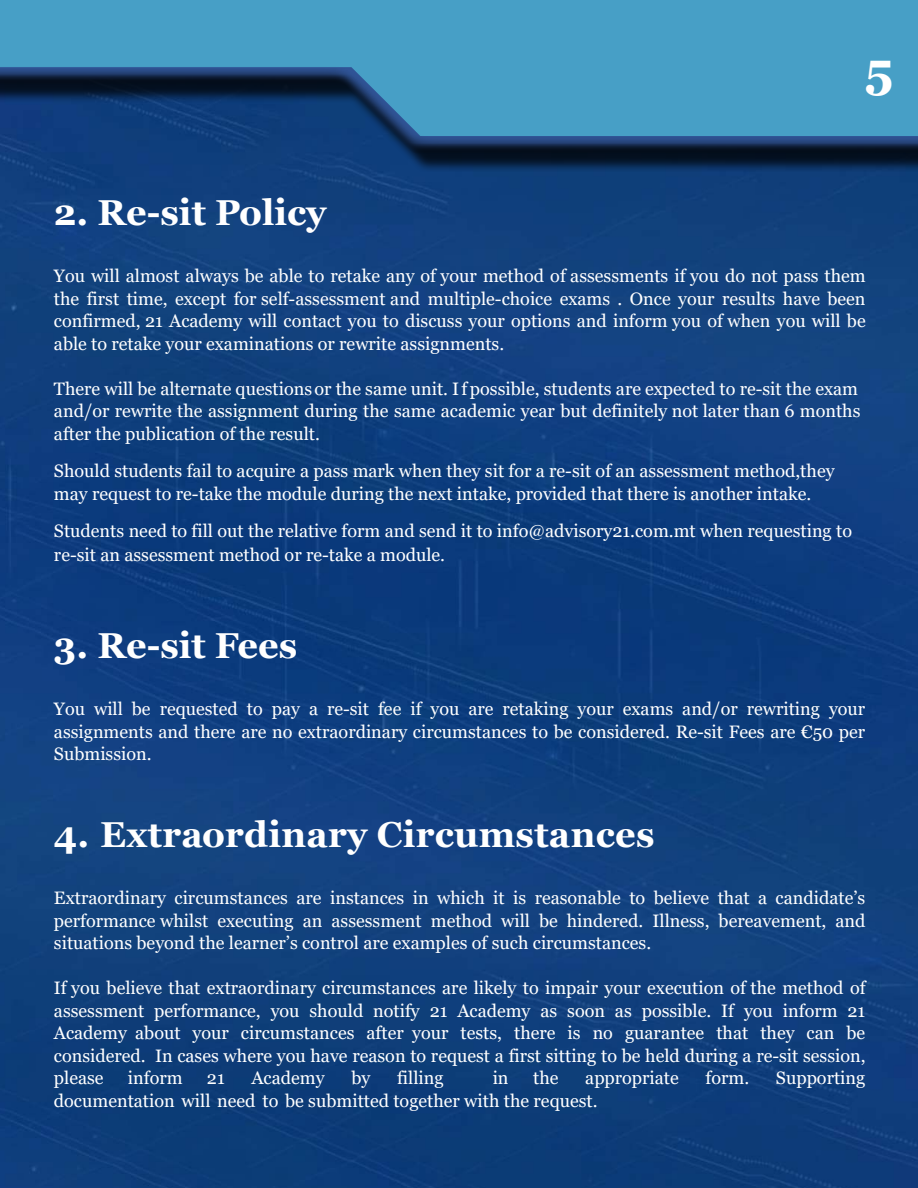
<style>
.page{position:relative;width:918px;height:1188px;background:#fff}
.page>*{position:absolute;margin:0;border:0;box-sizing:border-box;transform-origin:0 0}
.t1{font:700 48px "Georgia";color:#fff}
.t2{font:700 36px "Georgia";letter-spacing:.005em;color:#fff}
.t3{font:18px/22.5px "Georgia";color:#fff;text-align:justify}
</style>
<div class="page">
<div style="left:0;top:172px;width:918px;height:1016px;background:#0f3f7d"></div>
<div style="left:0;top:0;width:918px;height:172px;background:#000;opacity:.75"></div>
<svg style="left:0;top:0;width:918px;height:153px;background:#367ea8"></svg>
<h1 class="t1" style="left:865px;top:51px;width:30px">5</h1>
<h2 class="t2" style="left:54px;top:198px;width:274px">2. Re-sit Policy</h2>
<p class="t3" style="left:54px;top:265px;width:813px">You will almost always be able to retake any of your method of assessments if you do not pass them the first time, except for self-assessment and multiple-choice exams . Once your results have been confirmed, 21 Academy will contact you to discuss your options and inform you of when you will be able to retake your examinations or rewrite assignments.</p>
<p class="t3" style="left:54px;top:378px;width:808px;text-align:left">There will be alternate questions or the same unit. If possible, students are expected to re-sit the exam and/or rewrite the assignment during the same academic year but definitely not later than 6 months after the publication of the result.</p>
<p class="t3" style="left:54px;top:460px;width:782px">Should students fail to acquire a pass mark when they sit for a re-sit of an assessment method,they may request to re-take the module during the next intake, provided that there is another intake.</p>
<p class="t3" style="left:54px;top:520px;width:800px;line-height:24px">Students need to fill out the relative form and send it to info@advisory21.com.mt when requesting to re-sit an assessment method or re-take a module.</p>
<h2 class="t2" style="left:54px;top:631px;width:245px">3. Re-sit Fees</h2>
<p class="t3" style="left:54px;top:698px;width:813px">You will be requested to pay a re-sit fee if you are retaking your exams and/or rewriting your assignments and there are no extraordinary circumstances to be considered. Re-sit Fees are €50 per Submission.</p>
<h2 class="t2" style="left:54px;top:820px;width:602px">4. Extraordinary Circumstances</h2>
<p class="t3" style="left:54px;top:887px;width:813px">Extraordinary circumstances are instances in which it is reasonable to believe that a candidate’s performance whilst executing an assessment method will be hindered. Illness, bereavement, and situations beyond the learner’s control are examples of such circumstances.</p>
<p class="t3" style="left:54px;top:977px;width:813px">If you believe that extraordinary circumstances are likely to impair your execution of the method of assessment performance, you should notify 21 Academy as soon as possible. If you inform 21<br>Academy about your circumstances after your tests, there is no guarantee that they can be considered. In cases where you have reason to request a first sitting to be held during a re-sit session, please</p>
<p class="t3" style="left:128px;top:1067px;width:56px">inform</p>
<p class="t3" style="left:207px;top:1067px;width:19px">21</p>
<p class="t3" style="left:252px;top:1067px;width:75px">Academy</p>
<p class="t3" style="left:351px;top:1067px;width:20px">by</p>
<p class="t3" style="left:397px;top:1067px;width:48px">filling</p>
<p class="t3" style="left:493px;top:1067px;width:17px">in</p>
<p class="t3" style="left:533px;top:1067px;width:27px">the</p>
<p class="t3" style="left:585px;top:1067px;width:95px">appropriate</p>
<p class="t3" style="left:706px;top:1067px;width:45px">form.</p>
<p class="t3" style="left:776px;top:1067px;width:91px">Supporting</p>
<p class="t3" style="left:54px;top:1090px;width:545px">documentation will need to be submitted together with the request.</p>
</div>
